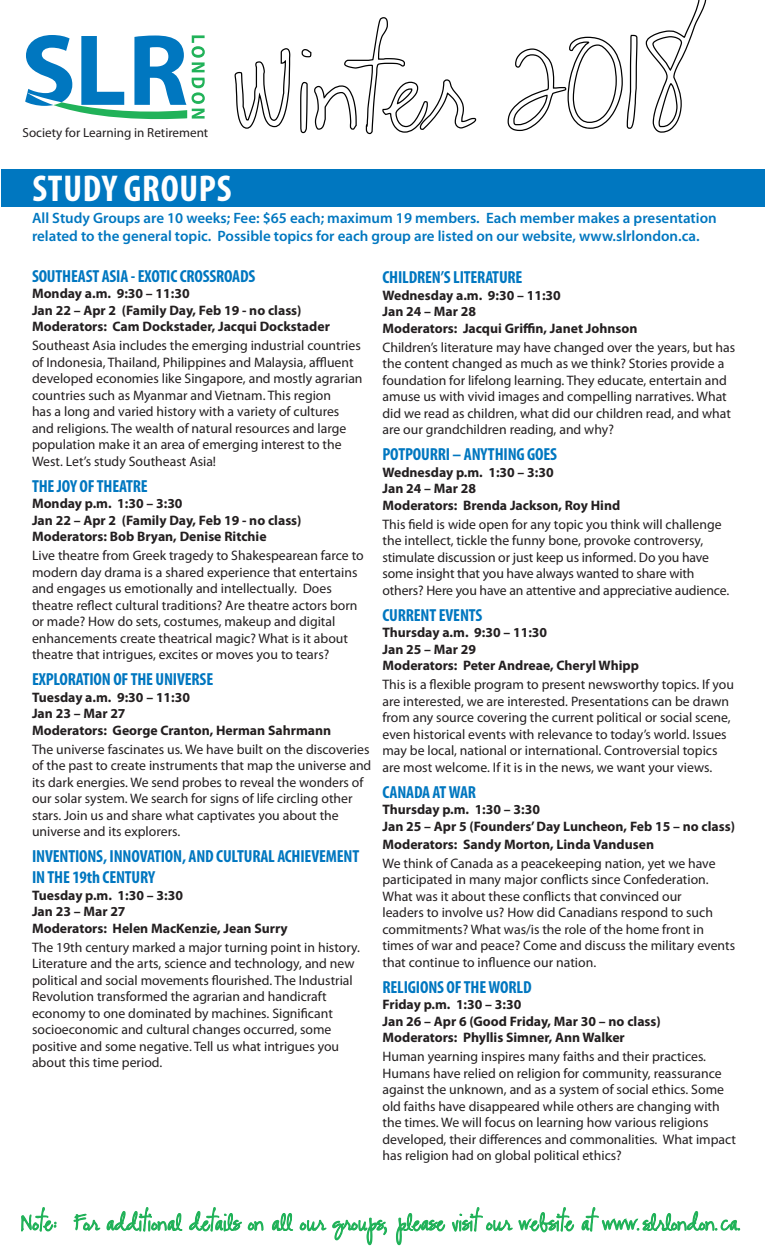
<style>
.page{position:relative;width:765px;height:1260px;background:#fff}
.page>*{position:absolute;margin:0;border:0;box-sizing:border-box;transform-origin:0 0}
.t1{font:110px "CK Alis Hand";color:#fff}
.t2{font:700 condensed 37.5px "Myriad Pro";letter-spacing:.02em;color:#fff}
.t3{font:700 condensed 17.5px/21px "Myriad Pro";letter-spacing:-.01em;color:#0077c0}
.t4{font:600 15px/18px "Myriad Pro";color:#0077c0}
.t5{font:13.75px/16.5px "Myriad Pro";color:#231f20}
.t6{font:700 13.75px/16.5px "Myriad Pro";color:#231f20}
.t7{font:13.12px "Myriad Pro";color:#231f20}
</style>
<div class="page">
<div style="left:1px;top:169px;width:764px;height:37px;background:#0077c0"></div>
<svg style="left:25px;top:35px;width:180px;height:84px"></svg>
<svg style="left:234px;top:48px;width:57px;height:81px"></svg>
<svg style="left:300px;top:17px;width:177px;height:118px"></svg>
<svg style="left:507px;top:0;width:200px;height:133px"></svg>
<svg style="left:21px;top:1207px;width:36px;height:25px"></svg>
<svg style="left:73px;top:1207px;width:191px;height:25px"></svg>
<svg style="left:272px;top:1213px;width:115px;height:33px"></svg>
<svg style="left:396px;top:1207px;width:179px;height:39px"></svg>
<svg style="left:581px;top:1207px;width:160px;height:25px"></svg>
<p class="t7" style="left:22px;top:125px;width:187px">Society for Learning in Retirement</p>
<p class="t1" style="left:234px;top:25px;width:456px">Winter 2018</p>
<p class="t2" style="left:32px;top:165px;width:201px">STUDY GROUPS</p>
<p class="t4" style="left:32px;top:208px;width:686px">All Study Groups are 10 weeks; Fee: $65 each; maximum 19 members. Each member makes a presentation related to the general topic. Possible topics for each group are listed on our website, www.slrlondon.ca.</p>
<p class="t3" style="left:32px;top:265px;width:225px">SOUTHEAST ASIA - EXOTIC CROSSROADS</p>
<p class="t6" style="left:32px;top:285px;width:299px">Monday a.m. 9:30 – 11:30<br>Jan 22 – Apr 2 (Family Day, Feb 19 - no class)<br>Moderators: Cam Dockstader, Jacqui Dockstader</p>
<p class="t5" style="left:32px;top:337px;width:332px">Southeast Asia includes the emerging industrial countries of Indonesia, Thailand, Philippines and Malaysia, affluent developed economies like Singapore, and mostly agrarian countries such as Myanmar and Vietnam. This region<br>has a long and varied history with a variety of cultures and religions. The wealth of natural resources and large population make it an area of emerging interest to the West. Let’s study Southeast Asia!</p>
<p class="t3" style="left:32px;top:475px;width:117px">THE JOY OF THEATRE</p>
<p class="t6" style="left:32px;top:495px;width:271px">Monday p.m. 1:30 – 3:30<br>Jan 22 – Apr 2 (Family Day, Feb 19 - no class)<br>Moderators: Bob Bryan, Denise Ritchie</p>
<p class="t5" style="left:32px;top:547px;width:333px">Live theatre from Greek tragedy to Shakespearean farce to modern day drama is a shared experience that entertains and engages us emotionally and intellectually. Does theatre reflect cultural traditions? Are theatre actors born or made? How do sets, costumes, makeup and digital enhancements create theatrical magic? What is it about theatre that intrigues, excites or moves you to tears?</p>
<p class="t3" style="left:32px;top:668px;width:183px">EXPLORATION OF THE UNIVERSE</p>
<p class="t6" style="left:32px;top:688px;width:301px">Tuesday a.m. 9:30 – 11:30<br>Jan 23 – Mar 27<br>Moderators: George Cranton, Herman Sahrmann</p>
<p class="t5" style="left:32px;top:741px;width:341px">The universe fascinates us. We have built on the discoveries of the past to create instruments that map the universe and its dark energies. We send probes to reveal the wonders of our solar system. We search for signs of life circling other stars. Join us and share what captivates you about the universe and its explorers.</p>
<p class="t3" style="left:32px;top:845px;width:329px">INVENTIONS, INNOVATION, AND CULTURAL ACHIEVEMENT<br>IN THE 19th CENTURY</p>
<p class="t6" style="left:32px;top:886px;width:257px">Tuesday p.m. 1:30 – 3:30<br>Jan 23 – Mar 27<br>Moderators: Helen MacKenzie, Jean Surry</p>
<p class="t5" style="left:32px;top:939px;width:329px">The 19th century marked a major turning point in history.<br>Literature and the arts, science and technology, and new political and social movements flourished. The Industrial Revolution transformed the agrarian and handicraft economy to one dominated by machines. Significant socioeconomic and cultural changes occurred, some positive and some negative. Tell us what intrigues you about this time period.</p>
<p class="t3" style="left:382px;top:266px;width:142px">CHILDREN’S LITERATURE</p>
<p class="t6" style="left:382px;top:286px;width:257px">Wednesday a.m. 9:30 – 11:30<br>Jan 24 – Mar 28<br>Moderators: Jacqui Griffin, Janet Johnson</p>
<p class="t5" style="left:382px;top:339px;width:354px">Children’s literature may have changed over the years, but has the content changed as much as we think? Stories provide a foundation for lifelong learning. They educate, entertain and amuse us with vivid images and compelling narratives. What did we read as children, what did our children read, and what are our grandchildren reading, and why?</p>
<p class="t3" style="left:382px;top:443px;width:176px">POTPOURRI – ANYTHING GOES</p>
<p class="t6" style="left:382px;top:463px;width:239px">Wednesday p.m. 1:30 – 3:30<br>Jan 24 – Mar 28<br>Moderators: Brenda Jackson, Roy Hind</p>
<p class="t5" style="left:382px;top:516px;width:348px">This field is wide open for any topic you think will challenge the intellect, tickle the funny bone, provoke controversy, stimulate discussion or just keep us informed. Do you have some insight that you have always wanted to share with others? Here you have an attentive and appreciative audience.</p>
<p class="t3" style="left:382px;top:604px;width:101px">CURRENT EVENTS</p>
<p class="t6" style="left:382px;top:624px;width:258px">Thursday a.m. 9:30 – 11:30<br>Jan 25 – Mar 29<br>Moderators: Peter Andreae, Cheryl Whipp</p>
<p class="t5" style="left:382px;top:676px;width:353px">This is a flexible program to present newsworthy topics. If you are interested, we are interested. Presentations can be drawn from any source covering the current political or social scene, even historical events with relevance to today’s world. Issues may be local, national or international. Controversial topics are most welcome. If it is in the news, we want your views.</p>
<p class="t3" style="left:382px;top:781px;width:95px">CANADA AT WAR</p>
<p class="t6" style="left:382px;top:801px;width:354px">Thursday p.m. 1:30 – 3:30<br>Jan 25 – Apr 5 (Founders’ Day Luncheon, Feb 15 – no class)</p>
<p class="t6" style="left:382px;top:835px;width:273px">Moderators: Sandy Morton, Linda Vandusen</p>
<p class="t5" style="left:382px;top:855px;width:354px">We think of Canada as a peacekeeping nation, yet we have participated in many major conflicts since Confederation.<br>What was it about these conflicts that convinced our<br>leaders to involve us? How did Canadians respond to such commitments? What was/is the role of the home front in times of war and peace? Come and discuss the military events that continue to influence our nation.</p>
<p class="t3" style="left:382px;top:976px;width:151px">RELIGIONS OF THE WORLD</p>
<p class="t6" style="left:382px;top:996px;width:280px">Friday p.m. 1:30 – 3:30<br>Jan 26 – Apr 6 (Good Friday, Mar 30 – no class)<br>Moderators: Phyllis Simner, Ann Walker</p>
<p class="t5" style="left:382px;top:1048px;width:355px">Human yearning inspires many faiths and their practices.<br>Humans have relied on religion for community, reassurance against the unknown, and as a system of social ethics. Some old faiths have disappeared while others are changing with the times. We will focus on learning how various religions developed, their differences and commonalities. What impact has religion had on global political ethics?</p>
</div>
